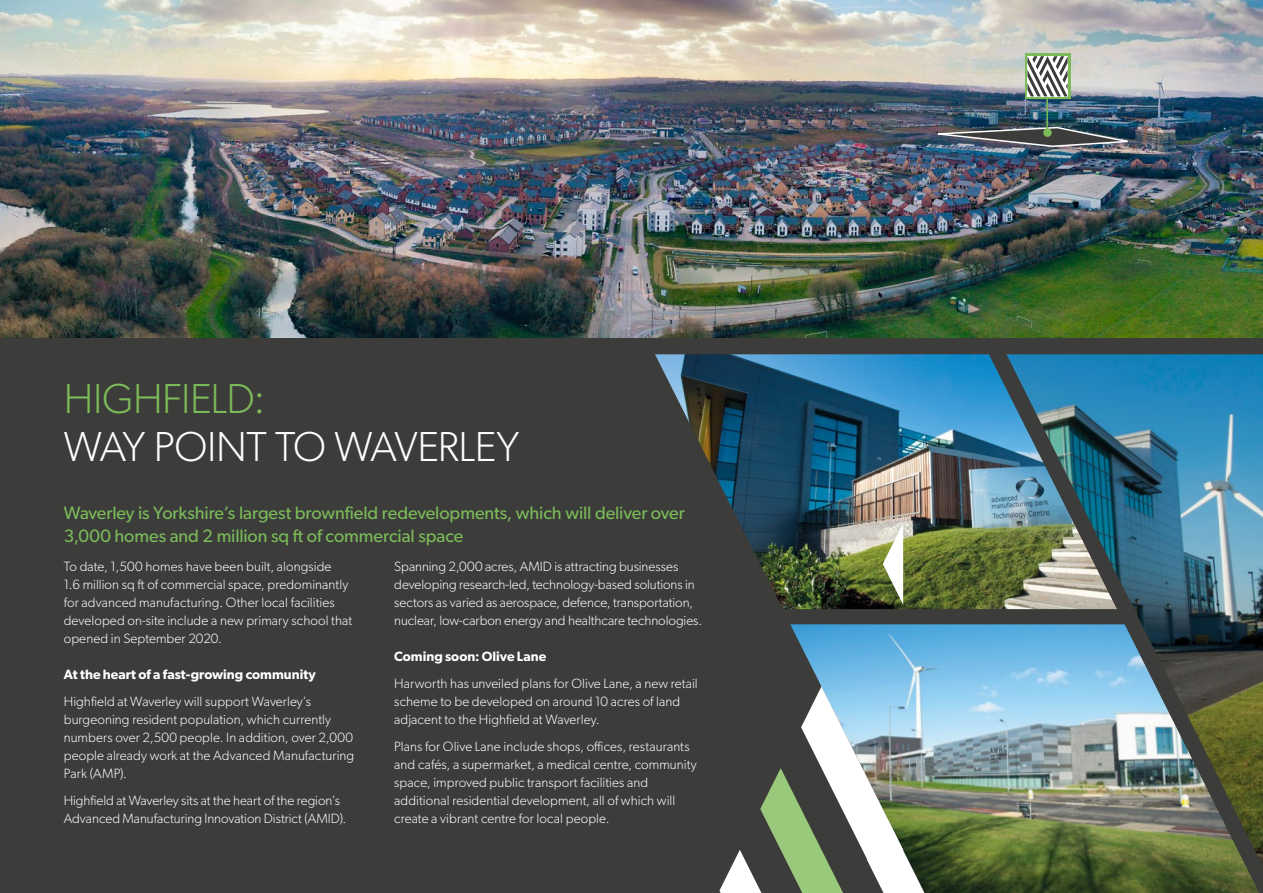
<style>
.page{position:relative;width:1263px;height:893px;background:#3c3c3b}
.page>*{position:absolute;margin:0;border:0;box-sizing:border-box;transform-origin:0 0}
.t1{font:300 42px "Gibson";letter-spacing:-.01em;color:#fff}
.t2{font:300 42px "Gibson";letter-spacing:-.01em;color:#7bbb58}
.t3{font:18px/22.5px "Gibson";letter-spacing:-.005em;color:#7bbb58}
.t4{font:300 13.5px/18px "Gibson";letter-spacing:.005em;color:#fff}
.t5{font:600 13.5px "Gibson";color:#fff}
</style>
<div class="page">
<img style="left:925px;top:354px;width:60px;height:255px">
<img style="left:925px;top:624px;width:60px;height:269px">
<img style="left:0;top:0;width:1263px;height:337px">
<img style="left:985px;top:354px;width:278px;height:539px">
<img style="left:655px;top:354px;width:270px;height:539px">
<svg style="left:883px;top:523px;width:20px;height:82px;background:#c5c9b3"></svg>
<svg style="left:719px;top:686px;width:205px;height:207px"></svg>
<div style="left:1025px;top:54px;width:45px;height:45px;background:#7bbb58"></div>
<img style="left:920px;top:56px;width:209px;height:92px">
<h1 class="t2" style="left:64px;top:373px;width:203px">HIGHFIELD:</h1>
<h1 class="t1" style="left:64px;top:421px;width:457px">WAY POINT TO WAVERLEY</h1>
<h2 class="t3" style="left:64px;top:501px;width:622px">Waverley is Yorkshire’s largest brownfield redevelopments, which will deliver over<br>3,000 homes and 2 million sq ft of commercial space</h2>
<p class="t4" style="left:64px;top:557px;width:290px">To date, 1,500 homes have been built, alongside<br>1.6 million sq ft of commercial space, predominantly for advanced manufacturing. Other local facilities developed on-site include a new primary school that opened in September 2020.</p>
<p class="t5" style="left:64px;top:666px;width:253px">At the heart of a fast-growing community</p>
<p class="t4" style="left:64px;top:692px;width:292px">Highfield at Waverley will support Waverley’s burgeoning resident population, which currently numbers over 2,500 people. In addition, over 2,000 people already work at the Advanced Manufacturing Park (AMP).</p>
<p class="t4" style="left:64px;top:791px;width:284px">Highfield at Waverley sits at the heart of the region’s<br>Advanced Manufacturing Innovation District (AMID).</p>
<p class="t4" style="left:394px;top:557px;width:309px">Spanning 2,000 acres, AMID is attracting businesses developing research-led, technology-based solutions in sectors as varied as aerospace, defence, transportation, nuclear, low-carbon energy and healthcare technologies.</p>
<p class="t5" style="left:394px;top:648px;width:154px">Coming soon: Olive Lane</p>
<p class="t4" style="left:394px;top:674px;width:305px">Harworth has unveiled plans for Olive Lane, a new retail scheme to be developed on around 10 acres of land adjacent to the Highfield at Waverley.</p>
<p class="t4" style="left:394px;top:737px;width:304px">Plans for Olive Lane include shops, offices, restaurants and cafés, a supermarket, a medical centre, community space, improved public transport facilities and additional residential development, all of which will create a vibrant centre for local people.</p>
</div>
